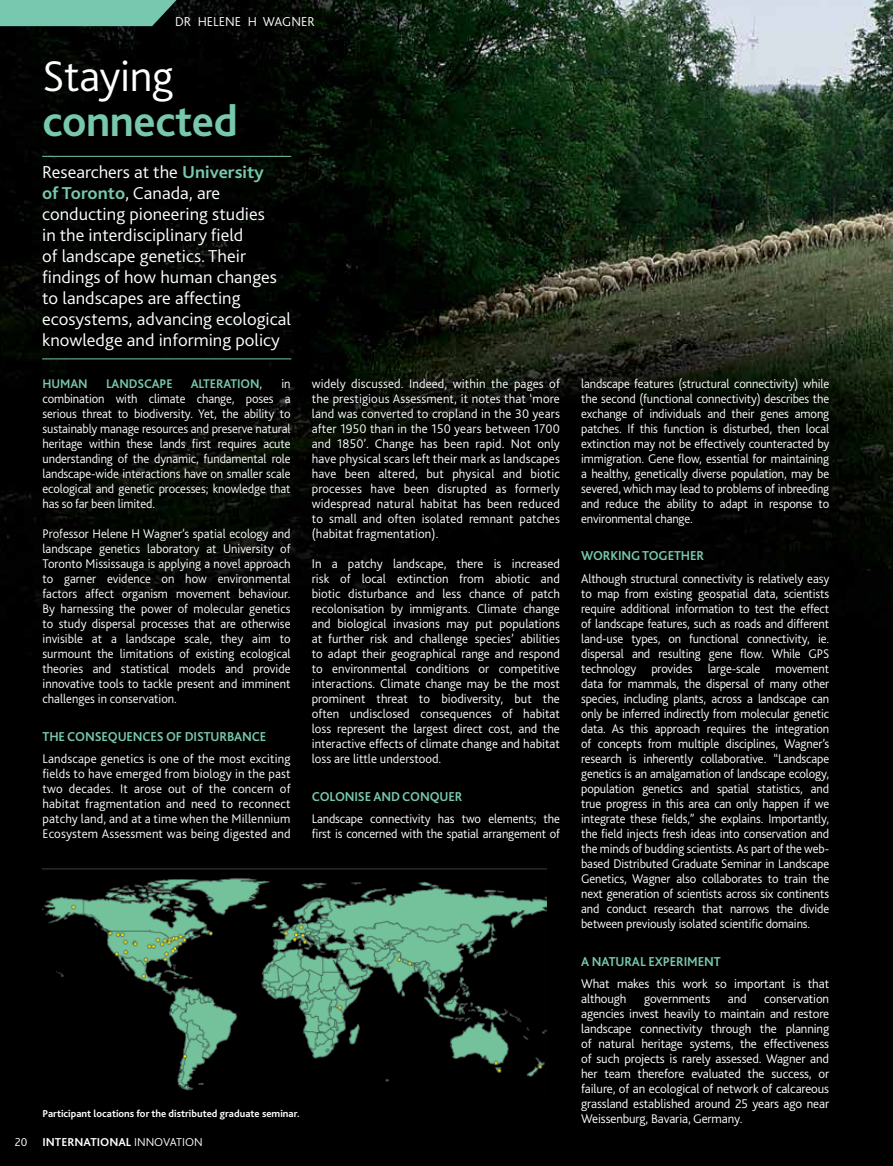
<style>
.page{position:relative;width:893px;height:1166px;background:#fff}
.page>*{position:absolute;margin:0;border:0;box-sizing:border-box;transform-origin:0 0}
.t1{font:700 45px "Bliss 2";letter-spacing:-.01em;color:#77c8ae}
.t2{font:300 45px "Bliss 2";letter-spacing:-.01em;color:#fff}
.t3{font:300 18px/21px "Bliss 2";color:#fff;scale:1.04 1}
.t4{font:700 13.5px "Bliss 2";letter-spacing:-.01em;color:#77c8ae;scale:.96 1}
.t5{font:300 13.5px "Bliss 2";color:#fff}
.t6{font:300 13.2px/15px "Bliss 2";letter-spacing:-.01em;color:#fff;text-align:justify;scale:.96 1}
.t7{font:300 13.2px/15px "Bliss 2";letter-spacing:-.01em;color:#fff;text-align:justify}
.t8{font:700 13.2px "Bliss 2";letter-spacing:-.01em;color:#77c8ae;scale:.96 1}
.t9{font:700 12px "Bliss 2";color:#fff}
.t10{font:700 10.5px "Bliss 2";color:#fff}
.s1{font-weight:700;color:#77c8ae}
.s2{font-weight:300;color:#fff}
.s3{font-weight:300}
</style>
<div class="page">
<img style="left:0;top:0;width:893px;height:1165px">
<hr style="left:42px;top:156px;width:249px;height:1px;background:#77c8ae">
<hr style="left:42px;top:358px;width:249px;height:1px;background:#77c8ae">
<img style="left:43px;top:868px;width:504px;height:227px">
<svg style="left:0;top:0;width:177px;height:26px;background:#6eb9a1"></svg>
<p class="t5" style="left:175px;top:13px;width:141px">DR HELENE H WAGNER</p>
<h1 class="t2" style="left:43px;top:48px;width:132px">Staying</h1>
<h1 class="t1" style="left:43px;top:93px;width:197px">connected</h1>
<p class="t3" style="left:42px;top:161px;width:241px">Researchers at the <span class="s1">University<br>of Toronto</span>, Canada, are conducting pioneering studies<br>in the interdisciplinary field<br>of landscape genetics. Their findings of how human changes to landscapes are affecting ecosystems, advancing ecological knowledge and informing policy</p>
<p class="t6" style="left:43px;top:375px;width:260px;text-indent:239px">in combination with climate change, poses a serious threat to biodiversity. Yet, the ability to sustainably manage resources and preserve natural heritage within these lands first requires acute understanding of the dynamic, fundamental role landscape-wide interactions have on smaller scale ecological and genetic processes; knowledge that has so far been limited.</p>
<p class="t6" style="left:43px;top:525px;width:260px">Professor Helene H Wagner’s spatial ecology and landscape genetics laboratory at University of Toronto Mississauga is applying a novel approach to garner evidence on how environmental factors affect organism movement behaviour.<br>By harnessing the power of molecular genetics to study dispersal processes that are otherwise invisible at a landscape scale, they aim to surmount the limitations of existing ecological theories and statistical models and provide innovative tools to tackle present and imminent challenges in conservation.</p>
<p class="t4" style="left:43px;top:727px;width:235px">THE CONSEQUENCES OF DISTURBANCE</p>
<p class="t7" style="left:43px;top:750px;width:250px">Landscape genetics is one of the most exciting fields to have emerged from biology in the past two decades. It arose out of the concern of habitat fragmentation and need to reconnect patchy land, and at a time when the Millennium Ecosystem Assessment was being digested and</p>
<p class="t8" style="left:43px;top:375px;width:48px">HUMAN</p>
<p class="t8" style="left:106px;top:375px;width:71px">LANDSCAPE</p>
<p class="t8" style="left:191px;top:375px;width:76px">ALTERATION<span class="s2">,</span></p>
<p class="t7" style="left:312px;top:375px;width:250px">widely discussed. Indeed, within the pages of the prestigious Assessment, it notes that ‘more land was converted to cropland in the 30 years after 1950 than in the 150 years between 1700 and 1850’. Change has been rapid. Not only have physical scars left their mark as landscapes have been altered, but physical and biotic processes have been disrupted as formerly widespread natural habitat has been reduced to small and often isolated remnant patches (habitat fragmentation).</p>
<p class="t7" style="left:312px;top:555px;width:250px">In a patchy landscape, there is increased risk of local extinction from abiotic and biotic disturbance and less chance of patch recolonisation by immigrants. Climate change and biological invasions may put populations at further risk and challenge species’ abilities to adapt their geographical range and respond to environmental conditions or competitive interactions. Climate change may be the most prominent threat to biodiversity, but the often undisclosed consequences of habitat loss represent the largest direct cost, and the interactive effects of climate change and habitat loss are little understood.</p>
<p class="t4" style="left:312px;top:787px;width:158px">COLONISE AND CONQUER</p>
<p class="t6" style="left:312px;top:810px;width:260px">Landscape connectivity has two elements; the first is concerned with the spatial arrangement of</p>
<p class="t10" style="left:43px;top:1106px;width:259px">Participant locations for the distributed graduate seminar.</p>
<p class="t9" style="left:15px;top:1133px;width:189px"><span class="s3">20</span> INTERNATIONAL <span class="s3">INNOVATION</span></p>
<p class="t6" style="left:581px;top:375px;width:260px">landscape features (structural connectivity) while the second (functional connectivity) describes the exchange of individuals and their genes among patches. If this function is disturbed, then local extinction may not be effectively counteracted by immigration. Gene flow, essential for maintaining a healthy, genetically diverse population, may be severed, which may lead to problems of inbreeding and reduce the ability to adapt in response to environmental change.</p>
<p class="t4" style="left:581px;top:547px;width:130px">WORKING TOGETHER</p>
<p class="t6" style="left:581px;top:570px;width:260px">Although structural connectivity is relatively easy to map from existing geospatial data, scientists require additional information to test the effect of landscape features, such as roads and different land-use types, on functional connectivity, ie. dispersal and resulting gene flow. While GPS technology provides large-scale movement data for mammals, the dispersal of many other species, including plants, across a landscape can only be inferred indirectly from molecular genetic data. As this approach requires the integration of concepts from multiple disciplines, Wagner’s research is inherently collaborative. “Landscape genetics is an amalgamation of landscape ecology, population genetics and spatial statistics, and true progress in this area can only happen if we integrate these fields,” she explains. Importantly, the field injects fresh ideas into conservation and the minds of budding scientists. As part of the web&shy;based Distributed Graduate Seminar in Landscape Genetics, Wagner also collaborates to train the next generation of scientists across six continents and conduct research that narrows the divide between previously isolated scientific domains.</p>
<p class="t4" style="left:581px;top:952px;width:147px">A NATURAL EXPERIMENT</p>
<p class="t7" style="left:581px;top:975px;width:250px">What makes this work so important is that although</p>
<p class="t7" style="left:644px;top:990px;width:68px">governments</p>
<p class="t7" style="left:728px;top:990px;width:20px">and</p>
<p class="t7" style="left:581px;top:990px;width:250px;text-indent:183px">conservation agencies invest heavily to maintain and restore landscape connectivity through the planning of natural heritage systems, the effectiveness of such projects is rarely assessed. Wagner and her team therefore evaluated the success, or failure, of an ecological of network of calcareous grassland established around 25 years ago near Weissenburg, Bavaria, Germany.</p>
</div>
